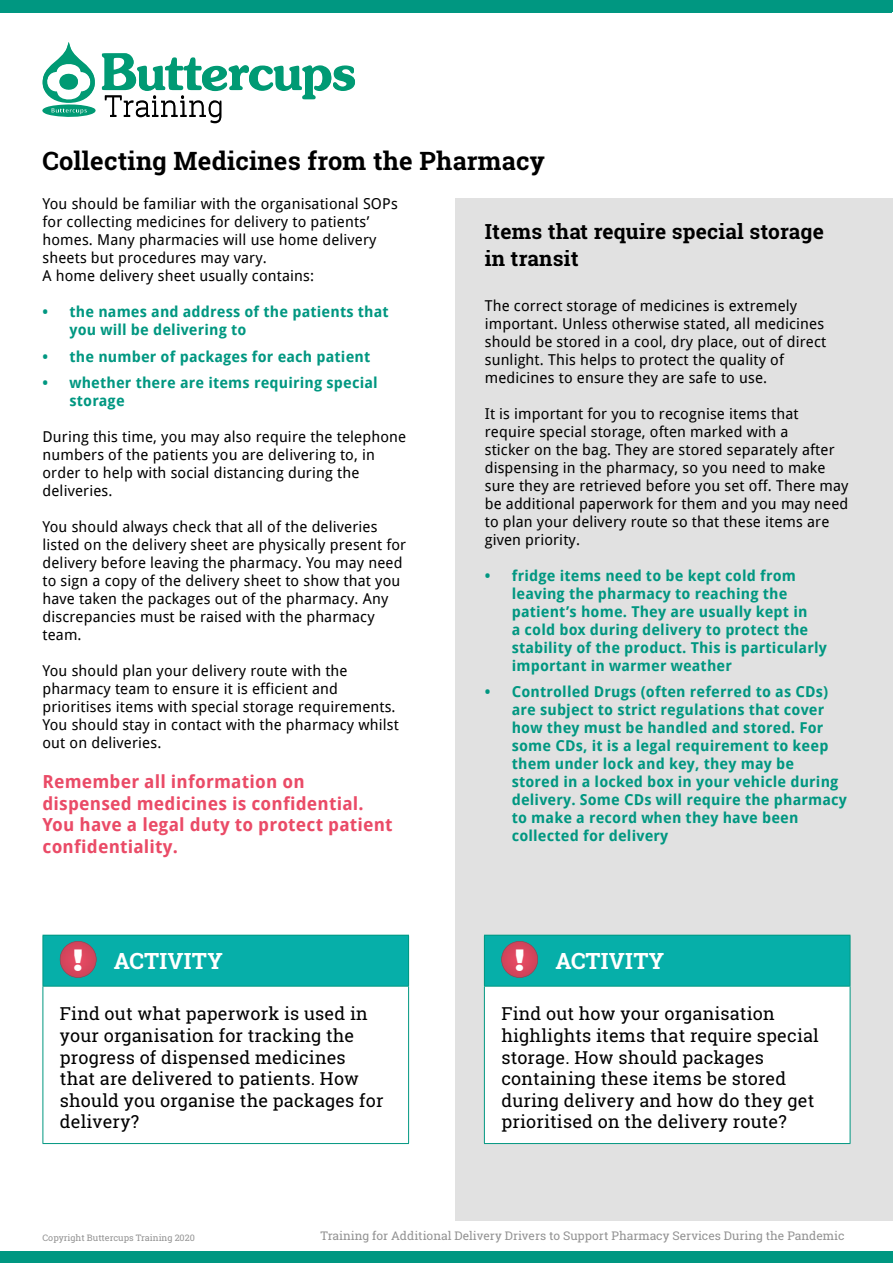
<style>
.page{position:relative;width:893px;height:1263px;background:#fff}
.page>*{position:absolute;margin:0;border:0;box-sizing:border-box;transform-origin:0 0}
.t1{font:30.75px "Chunk Five";color:#fff}
.t2{font:700 25.5px "Roboto Slab";letter-spacing:.01em;color:#000}
.t3{font:700 22.5px "Roboto Slab";letter-spacing:.01em;color:#fff}
.t4{font:700 21px/27px "Roboto Slab";letter-spacing:.01em;color:#000}
.t5{font:18px/21.6px "Roboto Slab";letter-spacing:.01em;color:#000}
.t6{font:700 18px/21.6px "Droid Sans";letter-spacing:.01em;color:#ea4b67}
.t7{font:15px/18px "Droid Sans";letter-spacing:.01em;color:#000}
.t8{font:700 15px/18px "Droid Sans";letter-spacing:.01em;color:#009781}
.t9{font:12px "Roboto Slab";color:#929292}
.t10{font:9px "Roboto Slab";color:#929292}
</style>
<div class="page">
<div style="left:0;top:1252px;width:893px;height:11px;background:#009781"></div>
<div style="left:455px;top:198px;width:438px;height:1022px;background:#e1e1e1"></div>
<svg style="left:102px;top:53px;width:253px;height:70px"></svg>
<svg style="left:42px;top:42px;width:54px;height:75px"></svg>
<div style="left:1px;top:0;width:891px;height:12px;background:#009781"></div>
<div style="left:43px;top:935px;width:366px;height:51px;background:#06afa9"></div>
<hr style="left:43px;top:986px;width:1px;height:157px;background:#009781">
<hr style="left:408px;top:986px;width:1px;height:157px;background:#009781">
<hr style="left:43px;top:1143px;width:366px;height:1px;background:#009781">
<hr style="left:43px;top:935px;width:366px;height:1px;background:#009781">
<hr style="left:43px;top:935px;width:1px;height:51px;background:#009781">
<hr style="left:408px;top:935px;width:1px;height:51px;background:#009781">
<hr style="left:43px;top:986px;width:366px;height:1px;background:#009781">
<img style="left:60px;top:941px;width:36px;height:37px">
<div style="left:484px;top:935px;width:366px;height:51px;background:#06afa9"></div>
<div style="left:484px;top:986px;width:366px;height:157px;background:#fff"></div>
<hr style="left:484px;top:986px;width:1px;height:157px;background:#009781">
<hr style="left:850px;top:986px;width:1px;height:157px;background:#009781">
<hr style="left:484px;top:1143px;width:366px;height:1px;background:#009781">
<hr style="left:484px;top:935px;width:366px;height:1px;background:#009781">
<hr style="left:484px;top:935px;width:1px;height:51px;background:#009781">
<hr style="left:850px;top:935px;width:1px;height:51px;background:#009781">
<hr style="left:484px;top:986px;width:366px;height:1px;background:#009781">
<img style="left:501px;top:941px;width:37px;height:37px">
<h2 class="t2" style="left:43px;top:144px;width:504px">Collecting Medicines from the Pharmacy</h2>
<p class="t7" style="left:43px;top:195px;width:357px">You should be familiar with the organisational SOPs for collecting medicines for delivery to patients’ homes. Many pharmacies will use home delivery sheets but procedures may vary.<br>A home delivery sheet usually contains:</p>
<p class="t8" style="left:70px;top:303px;width:321px;text-indent:-27px">• the names and address of the patients that you will be delivering to</p>
<p class="t8" style="left:43px;top:348px;width:329px">• the number of packages for each patient</p>
<p class="t8" style="left:70px;top:374px;width:310px;text-indent:-27px">• whether there are items requiring special storage</p>
<p class="t7" style="left:43px;top:428px;width:365px">During this time, you may also require the telephone numbers of the patients you are delivering to, in order to help with social distancing during the deliveries.</p>
<p class="t7" style="left:43px;top:518px;width:365px">You should always check that all of the deliveries listed on the delivery sheet are physically present for delivery before leaving the pharmacy. You may need to sign a copy of the delivery sheet to show that you have taken the packages out of the pharmacy. Any discrepancies must be raised with the pharmacy team.</p>
<p class="t7" style="left:43px;top:662px;width:358px">You should plan your delivery route with the pharmacy team to ensure it is efficient and prioritises items with special storage requirements.<br>You should stay in contact with the pharmacy whilst out on deliveries.</p>
<p class="t6" style="left:43px;top:771px;width:352px">Remember all information on dispensed medicines is confidential.<br>You have a legal duty to protect patient confidentiality.</p>
<h1 class="t1" style="left:74px;top:942px;width:11px">!</h1>
<h3 class="t3" style="left:114px;top:945px;width:110px">ACTIVITY</h3>
<p class="t5" style="left:60px;top:1003px;width:325px">Find out what paperwork is used in your organisation for tracking the progress of dispensed medicines that are delivered to patients. How should you organise the packages for delivery?</p>
<h3 class="t4" style="left:485px;top:218px;width:341px">Items that require special storage in transit</h3>
<p class="t7" style="left:485px;top:297px;width:343px">The correct storage of medicines is extremely important. Unless otherwise stated, all medicines should be stored in a cool, dry place, out of direct sunlight. This helps to protect the quality of medicines to ensure they are safe to use.</p>
<p class="t7" style="left:485px;top:405px;width:365px">It is important for you to recognise items that require special storage, often marked with a<br>sticker on the bag. They are stored separately after dispensing in the pharmacy, so you need to make sure they are retrieved before you set off. There may be additional paperwork for them and you may need to plan your delivery route so that these items are given priority.</p>
<p class="t8" style="left:512px;top:567px;width:317px;text-indent:-27px">• fridge items need to be kept cold from leaving the pharmacy to reaching the patient’s home. They are usually kept in<br>a cold box during delivery to protect the stability of the product. This is particularly important in warmer weather</p>
<p class="t8" style="left:512px;top:683px;width:337px;text-indent:-27px">• Controlled Drugs (often referred to as CDs) are subject to strict regulations that cover how they must be handled and stored. For some CDs, it is a legal requirement to keep them under lock and key, they may be<br>stored in a locked box in your vehicle during delivery. Some CDs will require the pharmacy to make a record when they have been collected for delivery</p>
<h1 class="t1" style="left:515px;top:942px;width:11px">!</h1>
<h3 class="t3" style="left:555px;top:945px;width:110px">ACTIVITY</h3>
<p class="t5" style="left:501px;top:1003px;width:319px">Find out how your organisation highlights items that require special storage. How should packages containing these items be stored during delivery and how do they get prioritised on the delivery route?</p>
<p class="t10" style="left:43px;top:1232px;width:154px">Copyright Buttercups Training 2020</p>
<p class="t9" style="left:321px;top:1227px;width:525px">Training for Additional Delivery Drivers to Support Pharmacy Services During the Pandemic</p>
</div>
